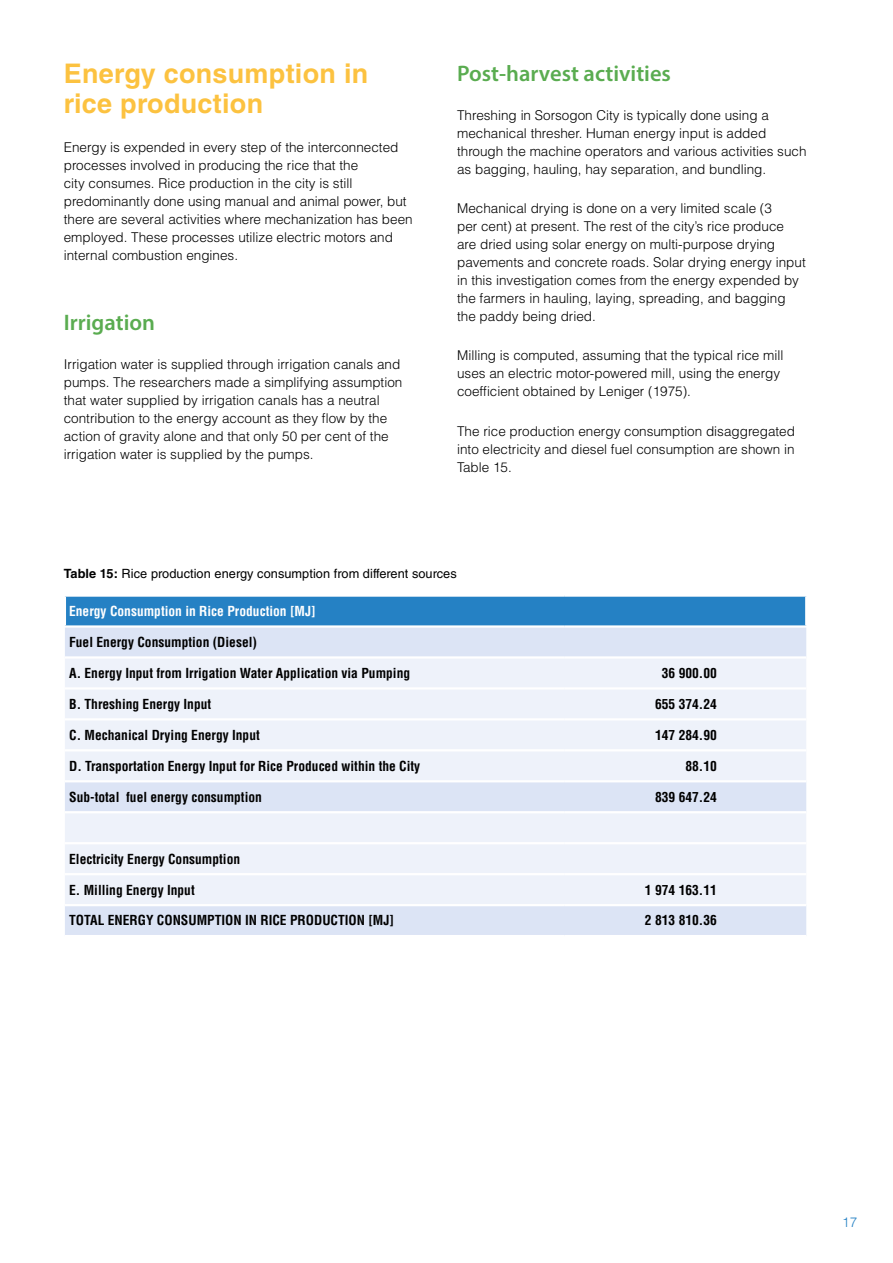
<style>
.page{position:relative;width:893px;height:1263px;background:#fff}
.page>*{position:absolute;margin:0;border:0;box-sizing:border-box;transform-origin:0 0}
.t1{font:700 27px/30px "Helvetica LT Std";letter-spacing:.01em;color:#fcc240}
.t2{font:600 22.5px "Myriad Pro";color:#5aac50}
.t3{font:300 13.5px/18px "Helvetica LT Std";color:#000}
.t4{font:700 condensed 13.5px "Helvetica LT Std";color:#000}
.t5{font:700 condensed 13.5px "Helvetica LT Std";color:#fff}
.t6{font:300 13.5px "Helvetica LT Std";color:#2581c4}
.t7{font:12.75px "Helvetica LT Std";letter-spacing:.005em;color:#000}
.s1{font-weight:700}
</style>
<div class="page">
<div style="left:66px;top:597px;width:739px;height:28px;background:#2581c4"></div>
<div style="left:65px;top:628px;width:741px;height:307px;background:#dce4f5"></div>
<svg style="left:65px;top:659px;width:741px;height:245px;background:#ebf0f9"></svg>
<hr style="left:65px;top:687px;width:499px;height:2px;background:#fff">
<hr style="left:564px;top:687px;width:242px;height:2px;background:#fff">
<hr style="left:65px;top:718px;width:499px;height:2px;background:#fff">
<hr style="left:564px;top:718px;width:242px;height:2px;background:#fff">
<hr style="left:65px;top:749px;width:499px;height:2px;background:#fff">
<hr style="left:564px;top:749px;width:242px;height:2px;background:#fff">
<hr style="left:65px;top:842px;width:499px;height:2px;background:#fff">
<hr style="left:564px;top:842px;width:242px;height:2px;background:#fff">
<hr style="left:65px;top:873px;width:499px;height:2px;background:#fff">
<hr style="left:564px;top:873px;width:242px;height:2px;background:#fff">
<hr style="left:65px;top:656px;width:499px;height:3px;background:#fff">
<hr style="left:564px;top:656px;width:242px;height:3px;background:#fff">
<hr style="left:65px;top:904px;width:499px;height:2px;background:#fff">
<hr style="left:564px;top:904px;width:242px;height:2px;background:#fff">
<hr style="left:65px;top:780px;width:499px;height:2px;background:#fff">
<hr style="left:564px;top:780px;width:242px;height:2px;background:#fff">
<hr style="left:65px;top:811px;width:499px;height:2px;background:#fff">
<hr style="left:564px;top:811px;width:242px;height:2px;background:#fff">
<h1 class="t1" style="left:64px;top:58px;width:306px">Energy consumption in rice production</h1>
<p class="t3" style="left:64px;top:139px;width:350px">Energy is expended in every step of the interconnected processes involved in producing the rice that the<br>city consumes. Rice production in the city is still predominantly done using manual and animal power, but there are several activities where mechanization has been employed. These processes utilize electric motors and internal combustion engines.</p>
<h2 class="t2" style="left:64px;top:308px;width:93px">Irrigation</h2>
<p class="t3" style="left:64px;top:355px;width:340px">Irrigation water is supplied through irrigation canals and pumps. The researchers made a simplifying assumption that water supplied by irrigation canals has a neutral contribution to the energy account as they flow by the action of gravity alone and that only 50 per cent of the irrigation water is supplied by the pumps.</p>
<h2 class="t2" style="left:457px;top:59px;width:215px">Post-harvest activities</h2>
<p class="t3" style="left:457px;top:106px;width:351px">Threshing in Sorsogon City is typically done using a mechanical thresher. Human energy input is added through the machine operators and various activities such as bagging, hauling, hay separation, and bundling.</p>
<p class="t3" style="left:457px;top:199px;width:350px">Mechanical drying is done on a very limited scale (3<br>per cent) at present. The rest of the city’s rice produce are dried using solar energy on multi-purpose drying pavements and concrete roads. Solar drying energy input in this investigation comes from the energy expended by the farmers in hauling, laying, spreading, and bagging the paddy being dried.</p>
<p class="t3" style="left:457px;top:346px;width:328px">Milling is computed, assuming that the typical rice mill uses an electric motor-powered mill, using the energy coefficient obtained by Leniger (1975).</p>
<p class="t3" style="left:457px;top:422px;width:339px;text-align:justify">The rice production energy consumption disaggregated into electricity and diesel fuel consumption are shown in Table 15.</p>
<p class="t7" style="left:64px;top:566px;width:395px"><span class="s1">Table 15:</span> Rice production energy consumption from different sources</p>
<p class="t5" style="left:69px;top:602px;width:248px">Energy Consumption in Rice Production [MJ]</p>
<p class="t4" style="left:69px;top:633px;width:189px">Fuel Energy Consumption (Diesel)</p>
<p class="t4" style="left:69px;top:664px;width:343px">A. Energy Input from Irrigation Water Application via Pumping</p>
<p class="t4" style="left:662px;top:664px;width:57px">36 900.00</p>
<p class="t4" style="left:69px;top:695px;width:144px">B. Threshing Energy Input</p>
<p class="t4" style="left:655px;top:695px;width:63px">655 374.24</p>
<p class="t4" style="left:69px;top:726px;width:192px">C. Mechanical Drying Energy Input</p>
<p class="t4" style="left:655px;top:726px;width:63px">147 284.90</p>
<p class="t4" style="left:69px;top:757px;width:353px">D. Transportation Energy Input for Rice Produced within the City</p>
<p class="t4" style="left:685px;top:757px;width:33px">88.10</p>
<p class="t4" style="left:69px;top:788px;width:194px">Sub-total fuel energy consumption</p>
<p class="t4" style="left:655px;top:788px;width:63px">839 647.24</p>
<p class="t4" style="left:69px;top:850px;width:172px">Electricity Energy Consumption</p>
<p class="t4" style="left:69px;top:881px;width:127px">E. Milling Energy Input</p>
<p class="t4" style="left:645px;top:881px;width:73px">1 974 163.11</p>
<p class="t4" style="left:69px;top:912px;width:326px">TOTAL ENERGY CONSUMPTION IN RICE PRODUCTION [MJ]</p>
<p class="t4" style="left:645px;top:912px;width:73px">2 813 810.36</p>
<p class="t6" style="left:842px;top:1214px;width:17px">17</p>
</div>
